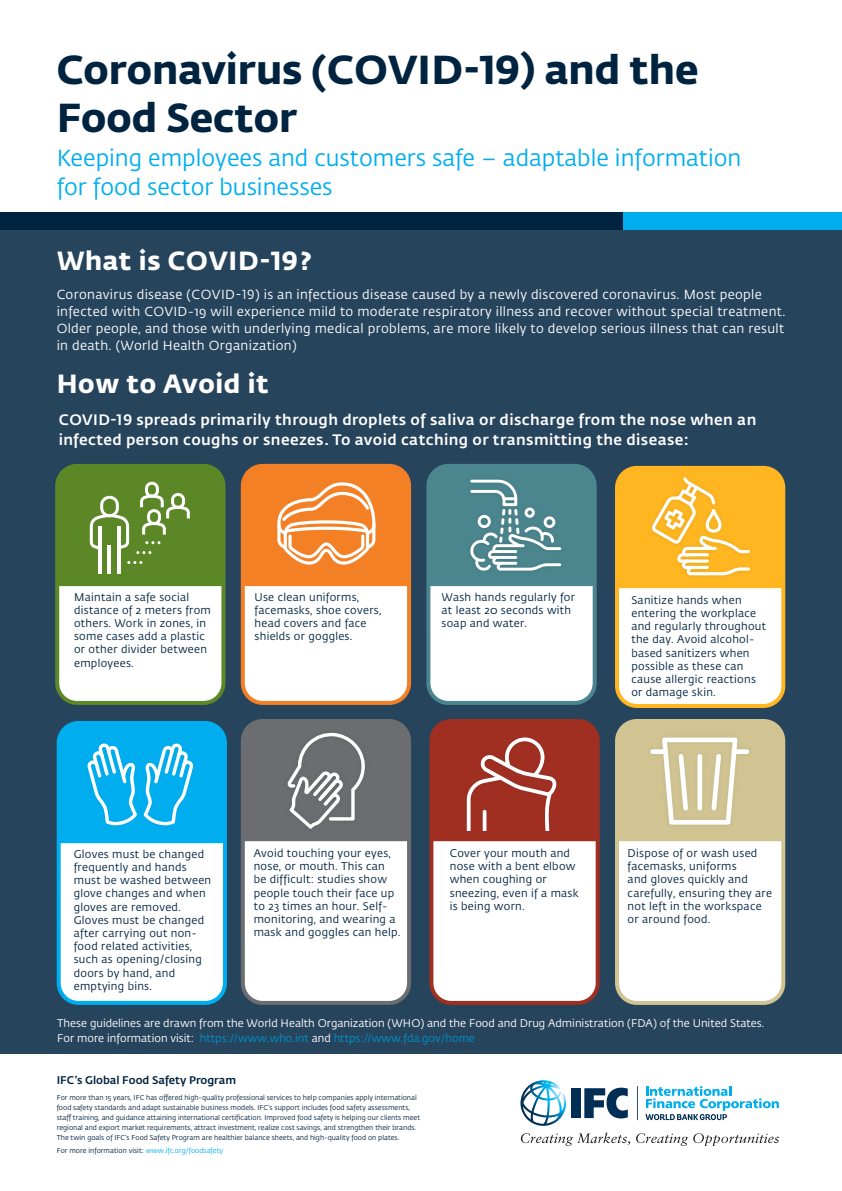
<style>
.page{position:relative;width:842px;height:1191px;background:#fff}
.page>*{position:absolute;margin:0;border:0;box-sizing:border-box;transform-origin:0 0}
.t1{font:700 40px/48px "Fedra Sans Std";color:#002340}
.t2{font:700 26px "Fedra Sans Std";letter-spacing:.025em;color:#fff}
.t3{font:23px/28.8px "Fedra Sans Std";color:#00aeef}
.t4{font:500 15px/20px "Fedra Sans Std";letter-spacing:.025em;color:#fff}
.t5{font:13px/17px "Fedra Sans Std";letter-spacing:.025em;color:#fff}
.t6{font:11px/13.2px "Fedra Sans Std";letter-spacing:.025em;color:#002340}
.t7{font:11px "Fedra Sans Std";color:#fff}
.t8{font:11px "Fedra Sans Std";color:#0092c8}
.t9{font:500 11px "Fedra Sans Std";color:#002340}
.t10{font:7px/10px "Fedra Sans Std";color:#002340}
.s1{color:#fff}
.s2{color:#00aeef}
</style>
<div class="page">
<div style="left:0;top:221px;width:842px;height:832px;background:#27445d"></div>
<div style="left:57px;top:466px;width:166px;height:237px;background:#fff;border-radius:20px"></div>
<div style="left:55px;top:464px;width:170px;height:241px;border:4px solid #5c8727;border-radius:20px"></div>
<div style="left:0;top:213px;width:842px;height:17px;background:#002340"></div>
<div style="left:624px;top:213px;width:218px;height:17px;background:#00aeef"></div>
<div style="left:572px;top:1088px;width:9px;height:30px;background:#002e54"></div>
<svg style="left:520px;top:1080px;width:46px;height:45px"></svg>
<svg style="left:584px;top:1087px;width:44px;height:31px"></svg>
<hr style="left:637px;top:1086px;width:1px;height:34px;background:#002e54">
<svg style="left:645px;top:1086px;width:134px;height:34px"></svg>
<svg style="left:521px;top:1132px;width:258px;height:14px"></svg>
<svg style="left:57px;top:466px;width:166px;height:120px;background:#689038"></svg>
<div style="left:59px;top:723px;width:166px;height:280px;background:#fff;border-radius:20px"></div>
<div style="left:57px;top:721px;width:170px;height:284px;border:4px solid #00aeef;border-radius:20px"></div>
<div style="left:243px;top:466px;width:166px;height:237px;background:#fff;border-radius:20px"></div>
<div style="left:241px;top:464px;width:170px;height:241px;border:4px solid #f48026;border-radius:20px"></div>
<div style="left:428px;top:466px;width:167px;height:237px;background:#fff;border-radius:20px"></div>
<div style="left:426px;top:464px;width:171px;height:241px;border:4px solid #4b868e;border-radius:20px"></div>
<div style="left:617px;top:468px;width:166px;height:238px;background:#fff;border-radius:20px"></div>
<div style="left:615px;top:466px;width:170px;height:242px;border:4px solid #ffb620;border-radius:20px"></div>
<div style="left:243px;top:721px;width:166px;height:282px;background:#fff;border-radius:20px"></div>
<div style="left:241px;top:719px;width:170px;height:286px;border:4px solid #6c6d70;border-radius:20px"></div>
<div style="left:431px;top:721px;width:167px;height:282px;background:#fff;border-radius:20px"></div>
<div style="left:429px;top:719px;width:171px;height:286px;border:4px solid #a02f22;border-radius:20px"></div>
<div style="left:617px;top:721px;width:166px;height:282px;background:#fff;border-radius:20px"></div>
<div style="left:615px;top:719px;width:170px;height:286px;border:4px solid #d1c492;border-radius:20px"></div>
<svg style="left:243px;top:466px;width:166px;height:120px;background:#f48d3e"></svg>
<svg style="left:428px;top:466px;width:167px;height:120px;background:#5b8f97"></svg>
<svg style="left:243px;top:721px;width:166px;height:120px;background:#76777a"></svg>
<svg style="left:431px;top:721px;width:167px;height:120px;background:#a53d31"></svg>
<svg style="left:617px;top:721px;width:166px;height:120px;background:#d4c99d"></svg>
<svg style="left:617px;top:468px;width:166px;height:120px;background:#fdbb34"></svg>
<svg style="left:59px;top:723px;width:166px;height:120px;background:#1ab5ef"></svg>
<p class="t1" style="left:57px;top:46px;width:643px">Coronavirus (COVID-19) and the<br>Food Sector</p>
<p class="t3" style="left:57px;top:144px;width:686px">Keeping employees and customers safe – adaptable information for food sector businesses</p>
<p class="t2" style="left:57px;top:244px;width:257px">What is COVID-19?</p>
<p class="t5" style="left:57px;top:286px;width:730px">Coronavirus disease (COVID-19) is an infectious disease caused by a newly discovered coronavirus. Most people infected with COVID-19 will experience mild to moderate respiratory illness and recover without special treatment.<br>Older people, and those with underlying medical problems, are more likely to develop serious illness that can result in death. (World Health Organization)</p>
<p class="t2" style="left:57px;top:367px;width:214px">How to Avoid it</p>
<p class="t4" style="left:59px;top:410px;width:699px">COVID-19 spreads primarily through droplets of saliva or discharge from the nose when an infected person coughs or sneezes. To avoid catching or transmitting the disease:</p>
<p class="t6" style="left:74px;top:590px;width:138px">Maintain a safe social distance of 2 meters from others. Work in zones, in some cases add a plastic or other divider between employees.</p>
<p class="t6" style="left:255px;top:590px;width:128px">Use clean uniforms, facemasks, shoe covers, head covers and face shields or goggles.</p>
<p class="t6" style="left:442px;top:590px;width:135px">Wash hands regularly for at least 20 seconds with soap and water.</p>
<p class="t6" style="left:631px;top:593px;width:136px">Sanitize hands when entering the workplace and regularly throughout the day. Avoid alcohol&shy;based sanitizers when possible as these can cause allergic reactions or damage skin.</p>
<p class="t6" style="left:74px;top:847px;width:139px">Gloves must be changed frequently and hands must be washed between glove changes and when gloves are removed.<br>Gloves must be changed after carrying out non&shy;food related activities, such as opening/closing doors by hand, and emptying bins.</p>
<p class="t6" style="left:254px;top:846px;width:148px">Avoid touching your eyes, nose, or mouth. This can<br>be difficult: studies show people touch their face up to 23 times an hour. Self&shy;monitoring, and wearing a mask and goggles can help.</p>
<p class="t6" style="left:450px;top:846px;width:130px">Cover your mouth and nose with a bent elbow when coughing or sneezing, even if a mask is being worn.</p>
<p class="t6" style="left:628px;top:846px;width:146px">Dispose of or wash used facemasks, uniforms<br>and gloves quickly and carefully, ensuring they are not left in the workspace or around food.</p>
<p class="t7" style="left:57px;top:1016px;width:709px">These guidelines are drawn from the World Health Organization (WHO) and the Food and Drug Administration (FDA) of the United States.</p>
<p class="t8" style="left:57px;top:1031px;width:419px"><span class="s1">For more information visit:</span> https://www.who.int <span class="s1">and</span> https://www.fda.gov/home</p>
<p class="t9" style="left:57px;top:1073px;width:181px">IFC’s Global Food Safety Program</p>
<p class="t10" style="left:57px;top:1093px;width:365px">For more than 15 years, IFC has offered high-quality professional services to help companies apply international food safety standards and adapt sustainable business models. IFC’s support includes food safety assessments, staff training, and guidance attaining international certification. Improved food safety is helping our clients meet regional and export market requirements, attract investment, realize cost savings, and strengthen their brands.<br>The twin goals of IFC’s Food Safety Program are healthier balance sheets, and high-quality food on plates.</p>
<p class="t10" style="left:57px;top:1146px;width:168px">For more information visit: <span class="s2">www.ifc.org/foodsafety</span></p>
</div>
